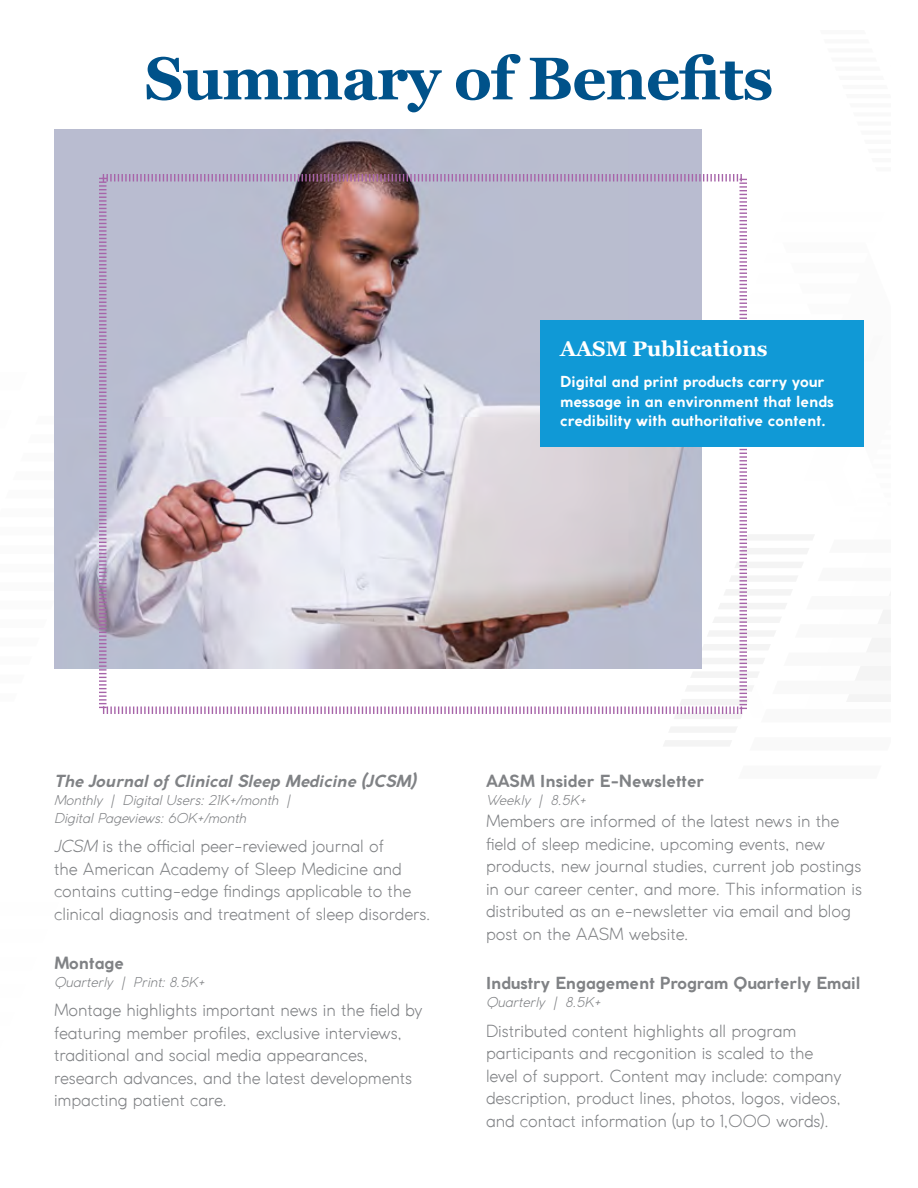
<style>
.page{position:relative;width:918px;height:1188px;background:#fff}
.page>*{position:absolute;margin:0;border:0;box-sizing:border-box;transform-origin:0 0}
.t1{font:700 60px "Georgia";letter-spacing:-.015em;color:#00528a}
.t2{font:700 21px "Georgia";color:#fff}
.t3{font:300 16.5px/22.5px "Coco Gothic";color:#808285}
.t4{font:700 16.5px "Coco Gothic";color:#808285}
.t5{font:italic 700 16.5px "Coco Gothic";color:#808285}
.t6{font:700 15px/19.5px "Coco Gothic";color:#fff}
.t7{font:italic 300 13.5px/18px "Coco Gothic";color:#808285}
.s1{font-style:italic}
</style>
<div class="page">
<svg style="left:664px;top:535px;width:227px;height:211px"></svg>
<img style="left:54px;top:129px;width:648px;height:540px">
<svg style="left:98px;top:173px;width:650px;height:542px"></svg>
<div style="left:540px;top:320px;width:324px;height:127px;background:#1099d6"></div>
<h1 class="t1" style="left:145px;top:40px;width:630px">Summary of Benefits</h1>
<p class="t2" style="left:560px;top:335px;width:209px">AASM Publications</p>
<p class="t6" style="left:560px;top:372px;width:275px">Digital and print products carry your message in an environment that lends credibility with authoritative content.</p>
<p class="t5" style="left:54px;top:768px;width:364px">The Journal of Clinical Sleep Medicine (JCSM)</p>
<p class="t7" style="left:54px;top:791px;width:238px">Monthly | Digital Users: 21K+/month |<br>Digital Pageviews: 60K+/month</p>
<p class="t3" style="left:54px;top:834px;width:378px"><span class="s1">JCSM</span> is the official peer-reviewed journal of<br>the American Academy of Sleep Medicine and contains cutting-edge findings applicable to the clinical diagnosis and treatment of sleep disorders.</p>
<p class="t4" style="left:54px;top:951px;width:71px">Montage</p>
<p class="t7" style="left:54px;top:973px;width:152px">Quarterly | Print: 8.5K+</p>
<p class="t3" style="left:54px;top:999px;width:370px">Montage highlights important news in the field by featuring member profiles, exclusive interviews, traditional and social media appearances, research advances, and the latest developments impacting patient care.</p>
<p class="t4" style="left:486px;top:768px;width:220px">AASM Insider E-Newsletter</p>
<p class="t7" style="left:486px;top:791px;width:101px">Weekly | 8.5K+</p>
<p class="t3" style="left:486px;top:810px;width:378px">Members are informed of the latest news in the field of sleep medicine, upcoming events, new products, new journal studies, current job postings in our career center, and more. This information is distributed as an e-newsletter via email and blog post on the AASM website.</p>
<p class="t4" style="left:486px;top:971px;width:376px">Industry Engagement Program Quarterly Email</p>
<p class="t7" style="left:486px;top:993px;width:116px">Quarterly | 8.5K+</p>
<p class="t3" style="left:486px;top:1019px;width:357px">Distributed content highlights all program participants and recgonition is scaled to the level of support. Content may include: company description, product lines, photos, logos, videos, and contact information (up to 1,000 words).</p>
</div>
